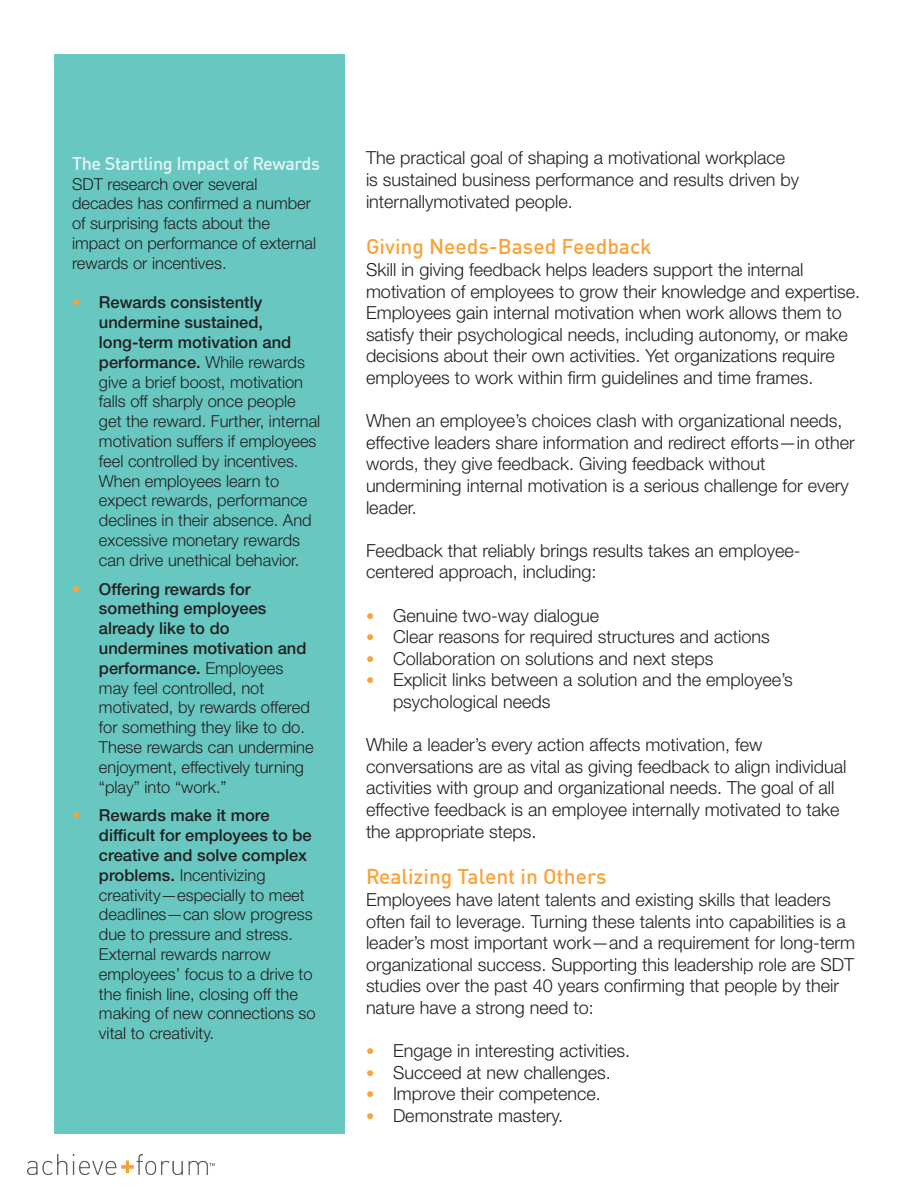
<style>
.page{position:relative;width:918px;height:1188px;background:#fff}
.page>*{position:absolute;margin:0;border:0;box-sizing:border-box;transform-origin:0 0}
.t1{font:500 21px "DIN Offc Pro";color:#f9a33a}
.t2{font:300 18px/21.6px "Helvetica Neue LT Std";color:#231f20}
.t3{font:500 18px "DIN Offc Pro";letter-spacing:-.02em;color:#e4f4f4}
.t4{font:300 16.5px/19.8px "Helvetica Neue LT Std";color:#231f20}
.s1{font-weight:400;font-style:italic;color:#f9a33a}
.s2{font-weight:500}
.s3{font-size:16.5px;color:#f9a33a}
</style>
<div class="page">
<img style="left:27px;top:1155px;width:187px;height:20px">
<div style="left:54px;top:54px;width:291px;height:1080px;background:#68c7c1"></div>
<p class="t3" style="left:72px;top:149px;width:250px">The Startling Impact of Rewards</p>
<p class="t4" style="left:72px;top:173px;width:246px">SDT research over several decades has confirmed a number of surprising facts about the impact on performance of external rewards or incentives.</p>
<p class="t4" style="left:99px;top:292px;width:223px;text-indent:-27px"><span class="s1">•</span> <span class="s2">Rewards consistently undermine sustained, long-term motivation and performance.</span> While rewards give a brief boost, motivation falls off sharply once people get the reward. Further, internal motivation suffers if employees feel controlled by incentives.<br>When employees learn to expect rewards, performance declines in their absence. And excessive monetary rewards can drive unethical behavior.</p>
<p class="t4" style="left:99px;top:578px;width:216px;text-indent:-27px"><span class="s1">•</span> <span class="s2">Offering rewards for something employees already like to do undermines motivation and performance.</span> Employees may feel controlled, not motivated, by rewards offered for something they like to do.<br>These rewards can undermine enjoyment, effectively turning “play” into “work.”</p>
<p class="t4" style="left:99px;top:805px;width:218px;text-indent:-27px"><span class="s1">•</span> <span class="s2">Rewards make it more difficult for employees to be creative and solve complex problems.</span> Incentivizing creativity—especially to meet deadlines—can slow progress due to pressure and stress.<br>External rewards narrow employees’ focus to a drive to the finish line, closing off the making of new connections so vital to creativity.</p>
<p class="t2" style="left:366px;top:147px;width:435px">The practical goal of shaping a motivational workplace is sustained business performance and results driven by internallymotivated people.</p>
<p class="t1" style="left:366px;top:230px;width:287px">Giving Needs-Based Feedback</p>
<p class="t2" style="left:366px;top:258px;width:496px">Skill in giving feedback helps leaders support the internal motivation of employees to grow their knowledge and expertise.<br>Employees gain internal motivation when work allows them to satisfy their psychological needs, including autonomy, or make decisions about their own activities. Yet organizations require employees to work within firm guidelines and time frames.</p>
<p class="t2" style="left:366px;top:410px;width:490px">When an employee’s choices clash with organizational needs, effective leaders share information and redirect efforts—in other words, they give feedback. Giving feedback without undermining internal motivation is a serious challenge for every leader.</p>
<p class="t2" style="left:366px;top:539px;width:436px">Feedback that reliably brings results takes an employee&shy;centered approach, including:</p>
<p class="t2" style="left:366px;top:604px;width:235px"><span class="s3">•</span> Genuine two-way dialogue</p>
<p class="t2" style="left:366px;top:626px;width:405px"><span class="s3">•</span> Clear reasons for required structures and actions</p>
<p class="t2" style="left:366px;top:647px;width:349px"><span class="s3">•</span> Collaboration on solutions and next steps</p>
<p class="t2" style="left:393px;top:669px;width:401px;text-indent:-27px"><span class="s3">•</span> Explicit links between a solution and the employee’s psychological needs</p>
<p class="t2" style="left:366px;top:734px;width:482px">While a leader’s every action affects motivation, few conversations are as vital as giving feedback to align individual activities with group and organizational needs. The goal of all effective feedback is an employee internally motivated to take the appropriate steps.</p>
<p class="t1" style="left:366px;top:860px;width:242px">Realizing Talent in Others</p>
<p class="t2" style="left:366px;top:888px;width:491px">Employees have latent talents and existing skills that leaders often fail to leverage. Turning these talents into capabilities is a leader’s most important work—and a requirement for long-term organizational success. Supporting this leadership role are SDT studies over the past 40 years confirming that people by their nature have a strong need to:</p>
<p class="t2" style="left:366px;top:1040px;width:266px"><span class="s3">•</span> Engage in interesting activities.</p>
<p class="t2" style="left:366px;top:1061px;width:246px"><span class="s3">•</span> Succeed at new challenges.</p>
<p class="t2" style="left:366px;top:1083px;width:236px"><span class="s3">•</span> Improve their competence.</p>
<p class="t2" style="left:366px;top:1104px;width:199px"><span class="s3">•</span> Demonstrate mastery.</p>
</div>
